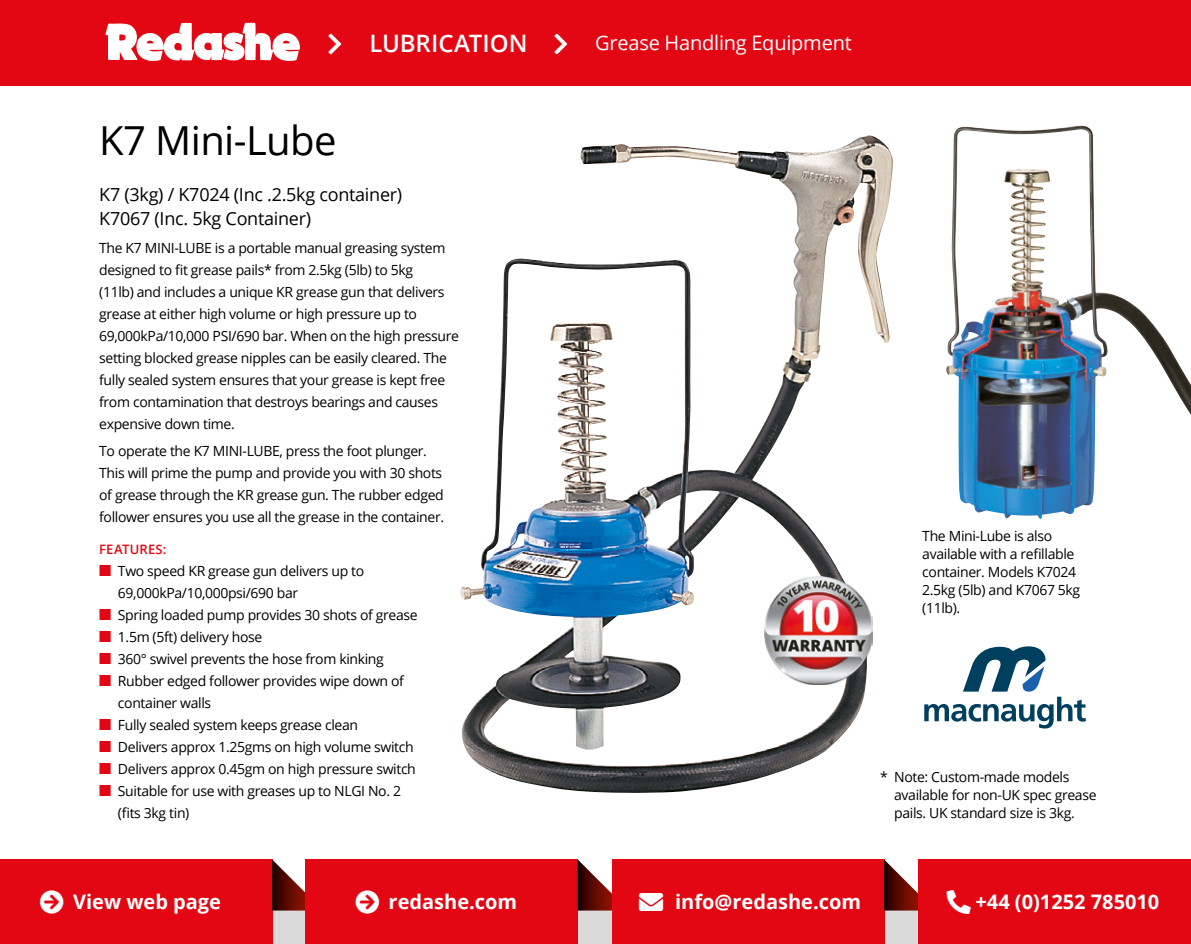
<style>
.page{position:relative;width:1191px;height:944px;background:#fff}
.page>*{position:absolute;margin:0;border:0;box-sizing:border-box;transform-origin:0 0}
.t1{font:40px "Open Sans";letter-spacing:-.015em;color:#000}
.t2{font:600 24px "Open Sans";color:#fff}
.t3{font:700 20px "Open Sans";color:#fff}
.t4{font:20px "Open Sans";letter-spacing:-.01em;color:#fff}
.t5{font:18px/24px "Open Sans";letter-spacing:-.015em;color:#000}
.t6{font:14px/22px "Open Sans";letter-spacing:-.025em;color:#000}
.t7{font:600 13px "Open Sans";letter-spacing:.015em;color:#e30613}
.s1{color:#e30613}
</style>
<div class="page">
<div style="left:0;top:0;width:1191px;height:85px;background:#e30613"></div>
<svg style="left:105px;top:22px;width:195px;height:39px"></svg>
<div style="left:0;top:911px;width:1191px;height:33px;background:#dadada"></div>
<div style="left:0;top:859px;width:272px;height:85px;background:#e30613"></div>
<svg style="left:272px;top:859px;width:33px;height:52px"></svg>
<div style="left:305px;top:859px;width:273px;height:85px;background:#e30613"></div>
<svg style="left:578px;top:860px;width:34px;height:51px"></svg>
<div style="left:612px;top:859px;width:272px;height:85px;background:#e30613"></div>
<svg style="left:884px;top:859px;width:34px;height:52px"></svg>
<div style="left:918px;top:859px;width:273px;height:85px;background:#e30613"></div>
<img style="left:946px;top:125px;width:245px;height:394px">
<img style="left:460px;top:137px;width:404px;height:656px">
<svg style="left:924px;top:646px;width:161px;height:82px"></svg>
<img style="left:764px;top:576px;width:108px;height:109px">
<h1 class="t1" style="left:99px;top:113px;width:239px">K7 Mini-Lube</h1>
<h2 class="t2" style="left:369px;top:27px;width:160px">LUBRICATION</h2>
<p class="t5" style="left:99px;top:182px;width:304px">K7 (3kg) / K7024 (Inc .2.5kg container)<br>K7067 (Inc. 5kg Container)</p>
<p class="t6" style="left:99px;top:236px;width:361px">The K7 MINI-LUBE is a portable manual greasing system designed to fit grease pails* from 2.5kg (5lb) to 5kg<br>(11lb) and includes a unique KR grease gun that delivers grease at either high volume or high pressure up to 69,000kPa/10,000 PSI/690 bar. When on the high pressure setting blocked grease nipples can be easily cleared. The fully sealed system ensures that your grease is kept free from contamination that destroys bearings and causes expensive down time.</p>
<p class="t6" style="left:99px;top:440px;width:346px">To operate the K7 MINI-LUBE‚ press the foot plunger.<br>This will prime the pump and provide you with 30 shots of grease through the KR grease gun. The rubber edged follower ensures you use all the grease in the container.</p>
<p class="t7" style="left:99px;top:540px;width:69px">FEATURES:</p>
<p class="t6" style="left:118px;top:559px;width:248px;text-indent:-19px"><span class="s1">■</span> Two speed KR grease gun delivers up to<br>69,000kPa/10,000psi/690 bar</p>
<p class="t6" style="left:99px;top:603px;width:320px"><span class="s1">■</span> Spring loaded pump provides 30 shots of grease</p>
<p class="t6" style="left:99px;top:625px;width:165px"><span class="s1">■</span> 1.5m (5ft) delivery hose</p>
<p class="t6" style="left:99px;top:647px;width:286px"><span class="s1">■</span> 360° swivel prevents the hose from kinking</p>
<p class="t6" style="left:118px;top:669px;width:287px;text-indent:-19px"><span class="s1">■</span> Rubber edged follower provides wipe down of container walls</p>
<p class="t6" style="left:99px;top:713px;width:260px"><span class="s1">■</span> Fully sealed system keeps grease clean</p>
<p class="t6" style="left:99px;top:735px;width:316px"><span class="s1">■</span> Delivers approx 1.25gms on high volume switch</p>
<p class="t6" style="left:99px;top:757px;width:318px"><span class="s1">■</span> Delivers approx 0.45gm on high pressure switch</p>
<p class="t6" style="left:118px;top:779px;width:285px;text-indent:-19px"><span class="s1">■</span> Suitable for use with greases up to NLGI No. 2 (fits 3kg tin)</p>
<h3 class="t4" style="left:595px;top:29px;width:258px">Grease Handling Equipment</h3>
<p class="t6" style="left:922px;top:526px;width:159px;line-height:18px">The Mini-Lube is also available with a refillable container. Models K7024<br>2.5kg (5lb) and K7067 5kg (11lb).</p>
<p class="t6" style="left:894px;top:768px;width:204px;line-height:18px;text-indent:-14px">* Note: Custom-made models available for non-UK spec grease pails. UK standard size is 3kg.</p>
<h3 class="t3" style="left:40px;top:887px;width:183px">□●▼ View web page</h3>
<h3 class="t3" style="left:355px;top:887px;width:163px">□●▼ redashe.com</h3>
<h3 class="t3" style="left:639px;top:887px;width:223px">■❖●□ info@redashe.com</h3>
<h3 class="t3" style="left:975px;top:887px;width:185px">+44 (0)1252 785010</h3>
</div>
